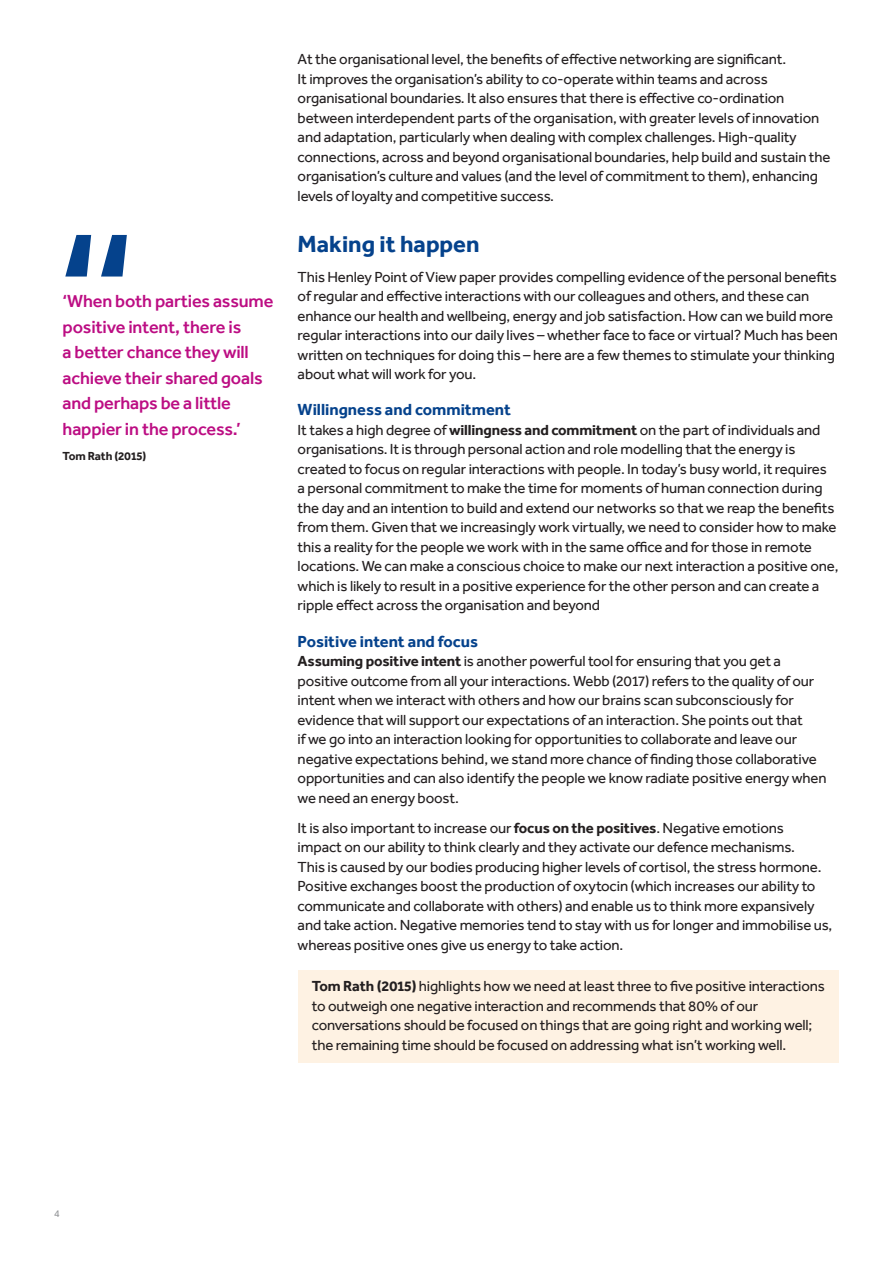
<style>
.page{position:relative;width:893px;height:1263px;background:#fff}
.page>*{position:absolute;margin:0;border:0;box-sizing:border-box;transform-origin:0 0}
.t1{font:210px "Effra";color:#05428c}
.NEW_BODY_COPY{font:700 24px "Effra";color:#05428c}
.NEW_QUOTE_MAGENTA{font:500 18px/25.5px "Effra";letter-spacing:-.01em;color:#bc0d83}
.NEW_BODY_COPY-2{font:700 16.5px "Effra";color:#05428c}
.NEW_BODY_COPY-3{font:15px/19.5px "Effra";letter-spacing:-.01em;color:#231f20}
.NEW_QUOTE_MAGENTA-2{font:700 12px "Effra";letter-spacing:-.01em;color:#231f20}
.t2{font:10.5px "Effra";color:#939598}
.s1{font-weight:700}
</style>
<div class="page">
<div style="left:298px;top:970px;width:541px;height:93px;background:#fef2e3"></div>
<p class="t1" style="left:54px;top:180px;width:87px">“</p>
<p class="NEW_QUOTE_MAGENTA" style="left:63px;top:288px;width:212px">‘When both parties assume positive intent, there is<br>a better chance they will achieve their shared goals and perhaps be a little happier in the process.’</p>
<p class="NEW_QUOTE_MAGENTA-2" style="left:63px;top:449px;width:85px">Tom Rath (2015)</p>
<p class="NEW_BODY_COPY-3" style="left:298px;top:49px;width:534px">At the organisational level, the benefits of effective networking are significant.<br>It improves the organisation’s ability to co-operate within teams and across organisational boundaries. It also ensures that there is effective co-ordination between interdependent parts of the organisation, with greater levels of innovation and adaptation, particularly when dealing with complex challenges. High-quality connections, across and beyond organisational boundaries, help build and sustain the organisation’s culture and values (and the level of commitment to them), enhancing levels of loyalty and competitive success.</p>
<p class="NEW_BODY_COPY" style="left:298px;top:229px;width:183px">Making it happen</p>
<p class="NEW_BODY_COPY-3" style="left:298px;top:267px;width:542px">This Henley Point of View paper provides compelling evidence of the personal benefits of regular and effective interactions with our colleagues and others, and these can enhance our health and wellbeing, energy and job satisfaction. How can we build more regular interactions into our daily lives – whether face to face or virtual? Much has been written on techniques for doing this – here are a few themes to stimulate your thinking about what will work for you.</p>
<p class="NEW_BODY_COPY-2" style="left:298px;top:400px;width:215px">Willingness and commitment</p>
<p class="NEW_BODY_COPY-3" style="left:298px;top:420px;width:542px">It takes a high degree of <span class="s1">willingness and commitment</span> on the part of individuals and organisations. It is through personal action and role modelling that the energy is created to focus on regular interactions with people. In today’s busy world, it requires<br>a personal commitment to make the time for moments of human connection during the day and an intention to build and extend our networks so that we reap the benefits from them. Given that we increasingly work virtually, we need to consider how to make this a reality for the people we work with in the same office and for those in remote locations. We can make a conscious choice to make our next interaction a positive one, which is likely to result in a positive experience for the other person and can create a ripple effect across the organisation and beyond</p>
<p class="NEW_BODY_COPY-2" style="left:298px;top:631px;width:182px">Positive intent and focus</p>
<p class="NEW_BODY_COPY-3" style="left:298px;top:651px;width:530px"><span class="s1">Assuming positive intent</span> is another powerful tool for ensuring that you get a positive outcome from all your interactions. Webb (2017) refers to the quality of our intent when we interact with others and how our brains scan subconsciously for evidence that will support our expectations of an interaction. She points out that<br>if we go into an interaction looking for opportunities to collaborate and leave our negative expectations behind, we stand more chance of finding those collaborative opportunities and can also identify the people we know radiate positive energy when we need an energy boost.</p>
<p class="NEW_BODY_COPY-3" style="left:298px;top:818px;width:536px">It is also important to increase our <span class="s1">focus on the positives</span>. Negative emotions<br>impact on our ability to think clearly and they activate our defence mechanisms.<br>This is caused by our bodies producing higher levels of cortisol, the stress hormone.<br>Positive exchanges boost the production of oxytocin (which increases our ability to communicate and collaborate with others) and enable us to think more expansively and take action. Negative memories tend to stay with us for longer and immobilise us, whereas positive ones give us energy to take action.</p>
<p class="NEW_BODY_COPY-3" style="left:312px;top:976px;width:514px"><span class="s1">Tom Rath (2015)</span> highlights how we need at least three to five positive interactions to outweigh one negative interaction and recommends that 80% of our conversations should be focused on things that are going right and working well; the remaining time should be focused on addressing what isn’t working well.</p>
<p class="t2" style="left:54px;top:1207px;width:7px">4</p>
</div>
